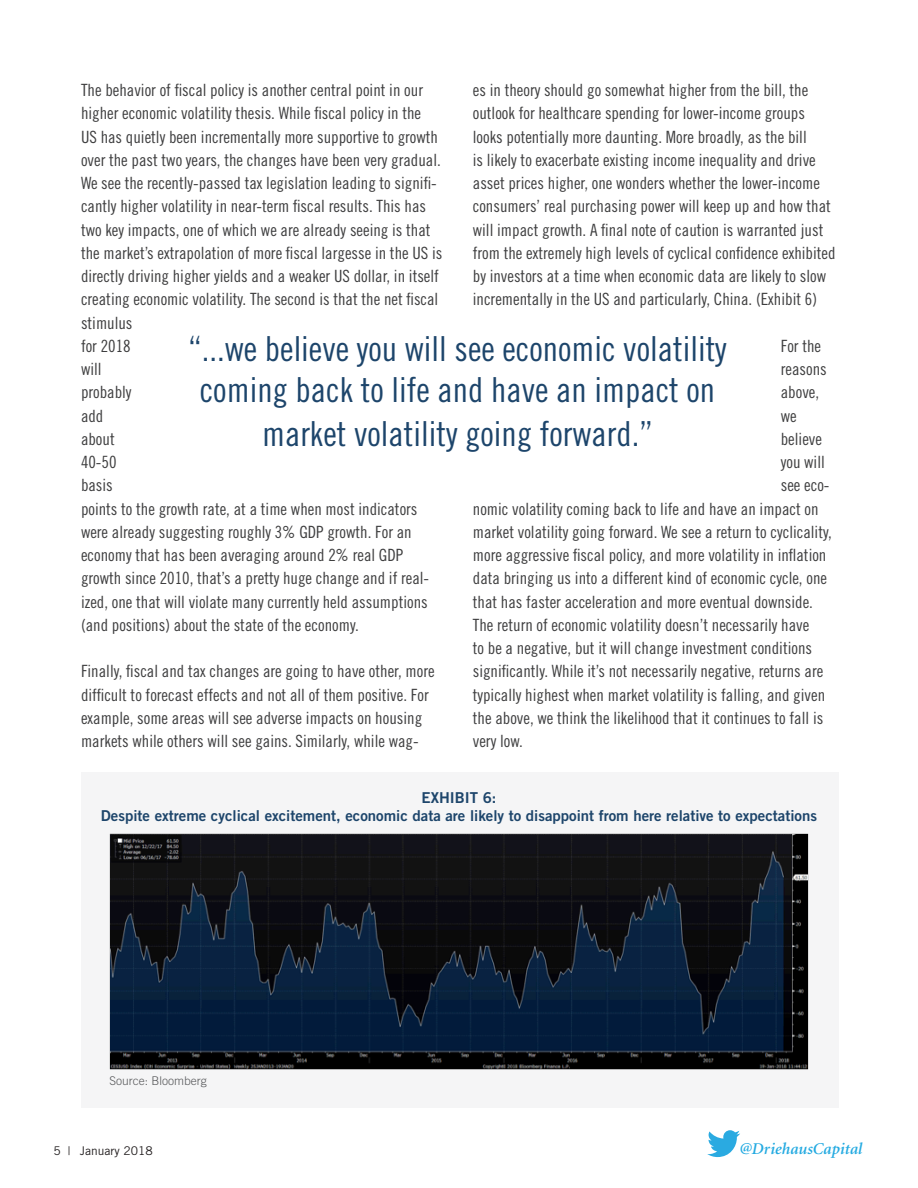
<style>
.page{position:relative;width:918px;height:1188px;background:#fff}
.page>*{position:absolute;margin:0;border:0;box-sizing:border-box;transform-origin:0 0}
.body{font:34.5px/42.3px "Trade Gothic Cond Eighteen";color:#1d456b;text-align:center}
.Bullets_Credit_Comme{font:16.8px/23.2px "Trade Gothic Cond Eighteen";color:#3e3e3f}
.t1{font:italic 600 16.5px "Minion";color:#24aae1}
.t2{font:15px/18px "Trade Gothic Bold Two";color:#1d456b;text-align:center}
.t3{font:300 12px "Trade Gothic";color:#57585a}
.t4{font:12px "Trade Gothic";color:#231f20}
</style>
<div class="page">
<svg style="left:707px;top:1130px;width:33px;height:27px"></svg>
<div style="left:82px;top:772px;width:757px;height:336px;background:#f5f5f6"></div>
<img style="left:110px;top:833px;width:698px;height:236px">
<p class="Bullets_Credit_Comme" style="left:81px;top:78px;width:363px">The behavior of fiscal policy is another central point in our higher economic volatility thesis. While fiscal policy in the<br>US has quietly been incrementally more supportive to growth over the past two years, the changes have been very gradual.<br>We see the recently-passed tax legislation leading to signifi&shy;cantly higher volatility in near-term fiscal results. This has two key impacts, one of which we are already seeing is that the market’s extrapolation of more fiscal largesse in the US is directly driving higher yields and a weaker US dollar, in itself creating economic volatility. The second is that the net fiscal stimulus<br>for 2018<br>will<br>probably<br>add<br>about<br>40-50<br>basis<br>points to the growth rate, at a time when most indicators were already suggesting roughly 3% GDP growth. For an economy that has been averaging around 2% real GDP growth since 2010, that’s a pretty huge change and if real&shy;ized, one that will violate many currently held assumptions (and positions) about the state of the economy.</p>
<p class="Bullets_Credit_Comme" style="left:81px;top:660px;width:355px">Finally, fiscal and tax changes are going to have other, more difficult to forecast effects and not all of them positive. For example, some areas will see adverse impacts on housing markets while others will see gains. Similarly, while wag-</p>
<p class="Bullets_Credit_Comme" style="left:473px;top:78px;width:364px">es in theory should go somewhat higher from the bill, the outlook for healthcare spending for lower-income groups looks potentially more daunting. More broadly, as the bill<br>is likely to exacerbate existing income inequality and drive asset prices higher, one wonders whether the lower-income consumers’ real purchasing power will keep up and how that will impact growth. A final note of caution is warranted just from the extremely high levels of cyclical confidence exhibited by investors at a time when economic data are likely to slow incrementally in the US and particularly, China. (Exhibit 6)</p>
<p class="Bullets_Credit_Comme" style="left:781px;top:334px;width:42px">For the</p>
<p class="Bullets_Credit_Comme" style="left:781px;top:357px;width:47px">reasons</p>
<p class="Bullets_Credit_Comme" style="left:781px;top:381px;width:40px">above,</p>
<p class="Bullets_Credit_Comme" style="left:781px;top:404px;width:17px">we</p>
<p class="Bullets_Credit_Comme" style="left:781px;top:427px;width:43px">believe</p>
<p class="Bullets_Credit_Comme" style="left:781px;top:450px;width:46px">you will</p>
<p class="Bullets_Credit_Comme" style="left:781px;top:474px;width:50px">see eco-</p>
<p class="Bullets_Credit_Comme" style="left:473px;top:497px;width:347px">nomic volatility coming back to life and have an impact on</p>
<p class="Bullets_Credit_Comme" style="left:473px;top:520px;width:360px">market volatility going forward. We see a return to cyclicality,</p>
<p class="Bullets_Credit_Comme" style="left:473px;top:543px;width:355px">more aggressive fiscal policy, and more volatility in inflation</p>
<p class="Bullets_Credit_Comme" style="left:473px;top:567px;width:356px">data bringing us into a different kind of economic cycle, one</p>
<p class="Bullets_Credit_Comme" style="left:473px;top:590px;width:342px">that has faster acceleration and more eventual downside.</p>
<p class="Bullets_Credit_Comme" style="left:473px;top:613px;width:338px">The return of economic volatility doesn’t necessarily have</p>
<p class="Bullets_Credit_Comme" style="left:473px;top:636px;width:341px">to be a negative, but it will change investment conditions</p>
<p class="Bullets_Credit_Comme" style="left:473px;top:660px;width:352px">significantly. While it’s not necessarily negative, returns are</p>
<p class="Bullets_Credit_Comme" style="left:473px;top:683px;width:354px">typically highest when market volatility is falling, and given</p>
<p class="Bullets_Credit_Comme" style="left:473px;top:706px;width:352px">the above, we think the likelihood that it continues to fall is</p>
<p class="Bullets_Credit_Comme" style="left:473px;top:729px;width:52px">very low.</p>
<p class="body" style="left:188px;top:327px;width:540px">“...we believe you will see economic volatility coming back to life and have an impact on market volatility going forward.”</p>
<p class="t2" style="left:101px;top:788px;width:718px">EXHIBIT 6:<br>Despite extreme cyclical excitement, economic data are likely to disappoint from here relative to expectations</p>
<p class="t3" style="left:109px;top:1074px;width:99px">Source: Bloomberg</p>
<p class="t4" style="left:53px;top:1143px;width:101px">5 | January 2018</p>
<p class="t1" style="left:739px;top:1140px;width:124px">@DriehausCapital</p>
</div>
